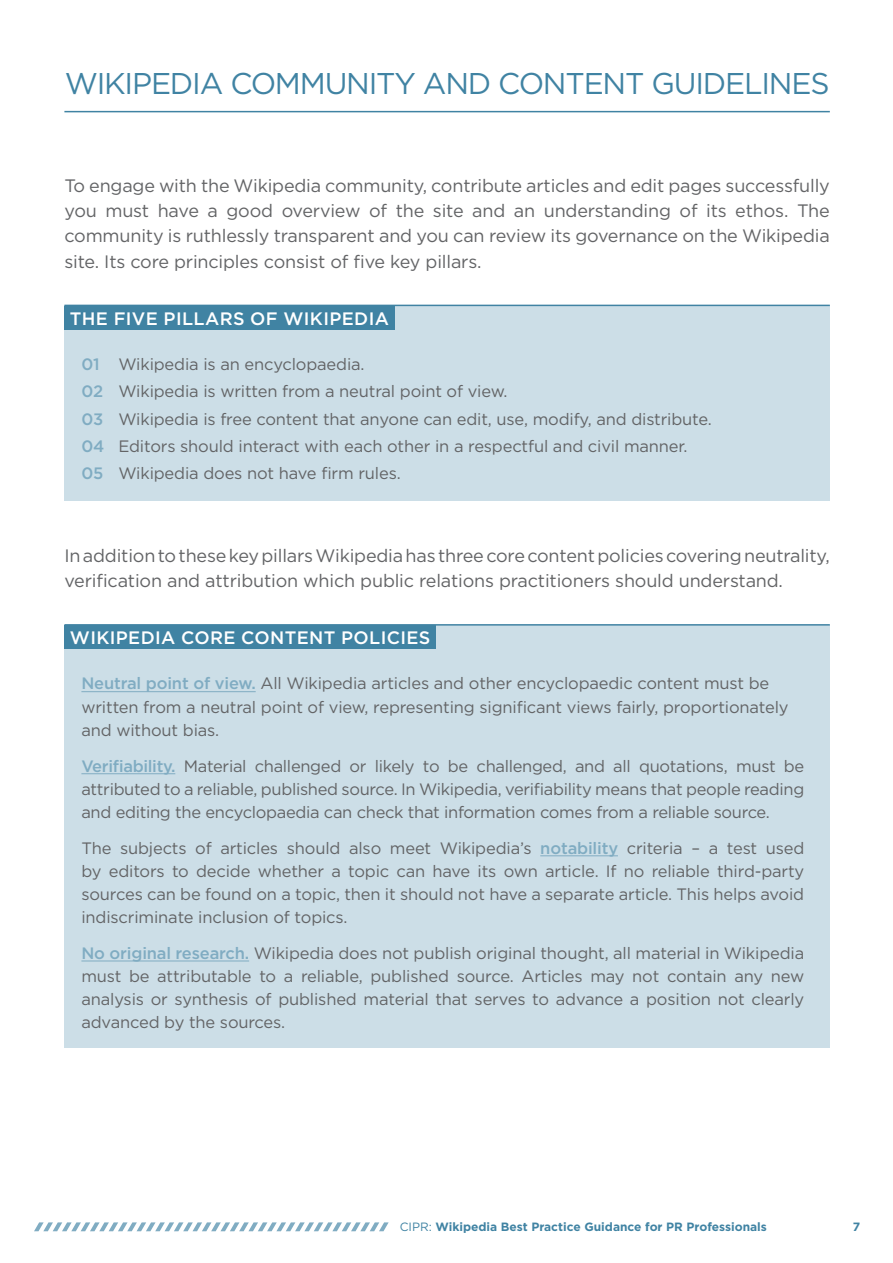
<style>
.page{position:relative;width:893px;height:1263px;background:#fff}
.page>*{position:absolute;margin:0;border:0;box-sizing:border-box;transform-origin:0 0}
.t1{font:30px "Gotham Pro";letter-spacing:-.04em;color:#4083a3}
.t2{font:18px/25.2px "Gotham Pro";letter-spacing:-.01em;color:#636466;text-align:justify}
.t3{font:500 18px "Gotham Pro";letter-spacing:.02em;color:#fff}
.t4{font:16.5px/23.1px "Gotham Pro";letter-spacing:-.01em;color:#636466;text-align:justify}
.t5{font:700 12px "Gotham Pro";color:#4083a3}
.s1{font-weight:500;color:#80acc2}
.s2{font-weight:400}
</style>
<div class="page">
<hr style="left:64px;top:111px;width:766px;height:1px;background:#4083a3">
<div style="left:64px;top:305px;width:766px;height:196px;background:#ccdee7"></div>
<hr style="left:64px;top:305px;width:766px;height:1px;background:#4083a3">
<div style="left:64px;top:306px;width:330px;height:24px;background:#4083a3"></div>
<div style="left:64px;top:625px;width:766px;height:422px;background:#ccdee7"></div>
<hr style="left:64px;top:624px;width:766px;height:2px;background:#4083a3">
<hr style="left:81px;top:691px;width:175px;height:1px;background:#80acc2">
<hr style="left:81px;top:773px;width:94px;height:1px;background:#80acc2">
<hr style="left:540px;top:855px;width:78px;height:1px;background:#80acc2">
<hr style="left:81px;top:961px;width:168px;height:1px;background:#80acc2">
<div style="left:64px;top:626px;width:372px;height:23px;background:#4083a3"></div>
<svg style="left:34px;top:1222px;width:355px;height:9px"></svg>
<h1 class="t1" style="left:65px;top:67px;width:766px">WIKIPEDIA COMMUNITY AND CONTENT GUIDELINES</h1>
<p class="t2" style="left:64px;top:173px;width:767px">To engage with the Wikipedia community, contribute articles and edit pages successfully you must have a good overview of the site and an understanding of its ethos. The community is ruthlessly transparent and you can review its governance on the Wikipedia site. Its core principles consist of five key pillars.</p>
<p class="t3" style="left:70px;top:308px;width:321px">THE FIVE PILLARS OF WIKIPEDIA</p>
<p class="t4" style="left:81px;top:350px;width:632px;line-height:27.3px;text-align:left"><span class="s1">01</span> Wikipedia is an encyclopaedia.<br><span class="s1">02</span> Wikipedia is written from a neutral point of view.<br><span class="s1">03</span> Wikipedia is free content that anyone can edit, use, modify, and distribute.<br><span class="s1">04</span> Editors should interact with each other in a respectful and civil manner.<br><span class="s1">05</span> Wikipedia does not have firm rules.</p>
<p class="t2" style="left:64px;top:543px;width:767px">In addition to these key pillars Wikipedia has three core content policies covering neutrality, verification and attribution which public relations practitioners should understand.</p>
<p class="t3" style="left:70px;top:627px;width:362px">WIKIPEDIA CORE CONTENT POLICIES</p>
<p class="t4" style="left:81px;top:672px;width:709px;text-align:left"><span class="s1">Neutral point of view.</span> All Wikipedia articles and other encyclopaedic content must be written from a neutral point of view, representing significant views fairly, proportionately and without bias.</p>
<p class="t4" style="left:81px;top:754px;width:724px"><span class="s1">Verifiability.</span> Material challenged or likely to be challenged, and all quotations, must be attributed to a reliable, published source. In Wikipedia, verifiability means that people reading and editing the encyclopaedia can check that information comes from a reliable source.</p>
<p class="t4" style="left:81px;top:836px;width:724px">The subjects of articles should also meet Wikipedia’s <span class="s1">notability</span> criteria – a test used by editors to decide whether a topic can have its own article. If no reliable third-party sources can be found on a topic, then it should not have a separate article. This helps avoid indiscriminate inclusion of topics.</p>
<p class="t4" style="left:81px;top:941px;width:724px"><span class="s1">No original research.</span> Wikipedia does not publish original thought, all material in Wikipedia must be attributable to a reliable, published source. Articles may not contain any new analysis or synthesis of published material that serves to advance a position not clearly advanced by the sources.</p>
<p class="t5" style="left:400px;top:1220px;width:369px"><span class="s2">CIPR:</span> Wikipedia Best Practice Guidance for PR Professionals</p>
<p class="t5" style="left:853px;top:1220px;width:9px">7</p>
</div>
